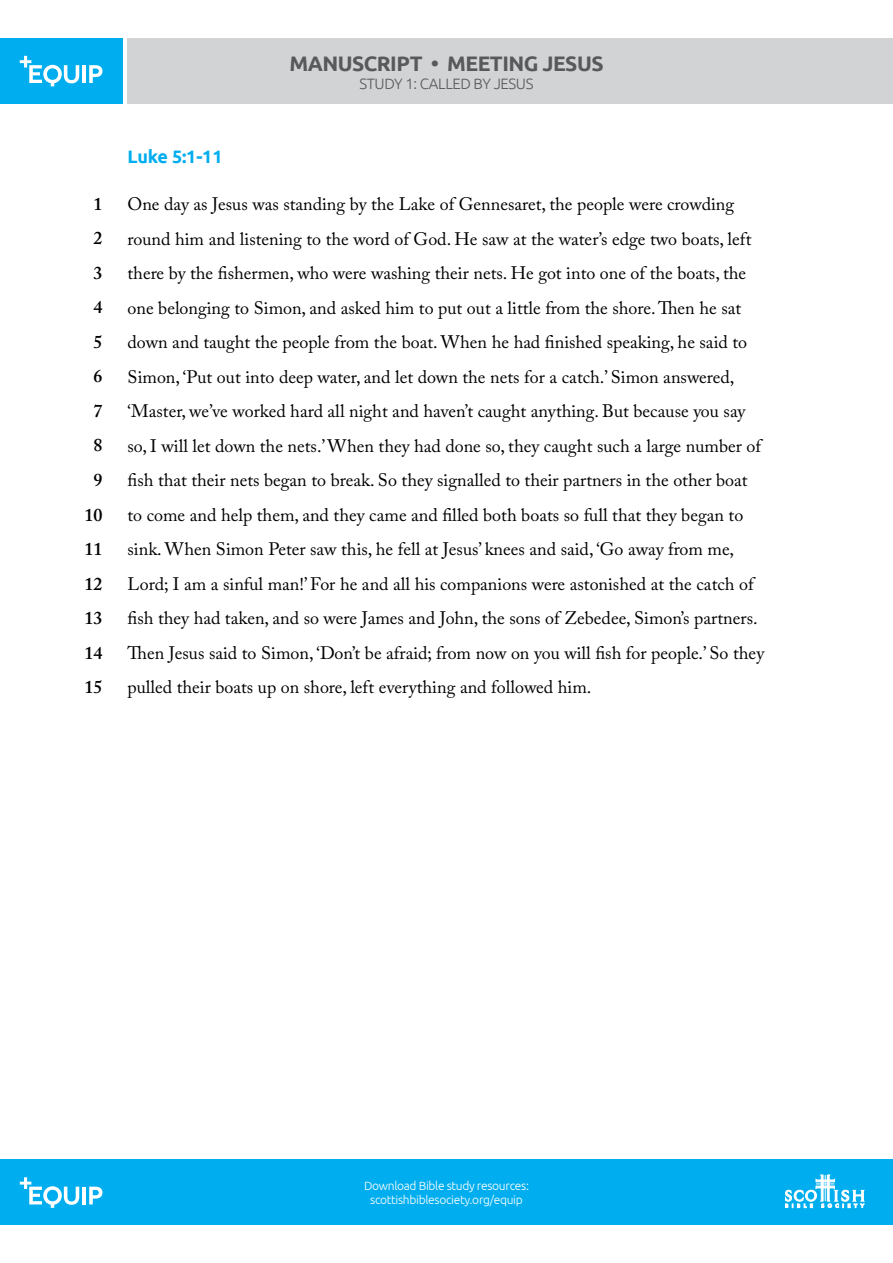
<style>
.page{position:relative;width:893px;height:1263px;background:#fff}
.page>*{position:absolute;margin:0;border:0;box-sizing:border-box;transform-origin:0 0}
.t1{font:700 21px "Ubuntu";letter-spacing:-.025em;color:#58595b}
.t2{font:18px/34.5px "Adobe Caslon Pro";color:#000}
.t3{font:600 18px/34.5px "Adobe Caslon Pro";color:#000;text-align:center}
.t4{font:700 18px "Ubuntu";letter-spacing:-.01em;color:#00aeef}
.t5{font:300 15px "Ubuntu";letter-spacing:-.025em;color:#58595b}
.t6{font:300 12px/14.4px "Ubuntu";letter-spacing:-.025em;color:#fff;text-align:center}
</style>
<div class="page">
<div style="left:0;top:1159px;width:893px;height:66px;background:#00aeef"></div>
<hr style="left:82px;top:1186px;width:4px;height:18px;background:#fff">
<svg style="left:89px;top:1186px;width:13px;height:18px"></svg>
<svg style="left:20px;top:1177px;width:59px;height:31px"></svg>
<div style="left:0;top:38px;width:122px;height:66px;background:#00aeef"></div>
<div style="left:128px;top:38px;width:765px;height:66px;background:#d1d3d4"></div>
<hr style="left:82px;top:65px;width:4px;height:18px;background:#fff">
<svg style="left:89px;top:65px;width:13px;height:18px"></svg>
<svg style="left:20px;top:56px;width:59px;height:30px"></svg>
<svg style="left:785px;top:1175px;width:79px;height:33px"></svg>
<p class="t3" style="left:84px;top:186px;width:19px">1<br>2<br>3<br>4<br>5<br>6<br>7<br>8<br>9<br>10<br>11<br>12<br>13<br>14<br>15</p>
<p class="t1" style="left:289px;top:50px;width:316px">MANUSCRIPT • MEETING JESUS</p>
<p class="t5" style="left:359px;top:74px;width:176px">STUDY 1: CALLED BY JESUS</p>
<p class="t4" style="left:128px;top:145px;width:96px">Luke 5:1-11</p>
<p class="t2" style="left:128px;top:187px;width:638px">One day as Jesus was standing by the Lake of Gennesaret, the people were crowding round him and listening to the word of God. He saw at the water’s edge two boats, left there by the fishermen, who were washing their nets. He got into one of the boats, the one belonging to Simon, and asked him to put out a little from the shore. Then he sat down and taught the people from the boat. When he had finished speaking, he said to Simon, ‘Put out into deep water, and let down the nets for a catch.’ Simon answered, ‘Master, we’ve worked hard all night and haven’t caught anything. But because you say so, I will let down the nets.’ When they had done so, they caught such a large number of fish that their nets began to break. So they signalled to their partners in the other boat to come and help them, and they came and filled both boats so full that they began to sink. When Simon Peter saw this, he fell at Jesus’ knees and said, ‘Go away from me, Lord; I am a sinful man!’ For he and all his companions were astonished at the catch of fish they had taken, and so were James and John, the sons of Zebedee, Simon’s partners.<br>Then Jesus said to Simon, ‘Don’t be afraid; from now on you will fish for people.’ So they pulled their boats up on shore, left everything and followed him.</p>
<p class="t6" style="left:364px;top:1178px;width:166px">Download Bible study resources: scottishbiblesociety.org/equip</p>
</div>
